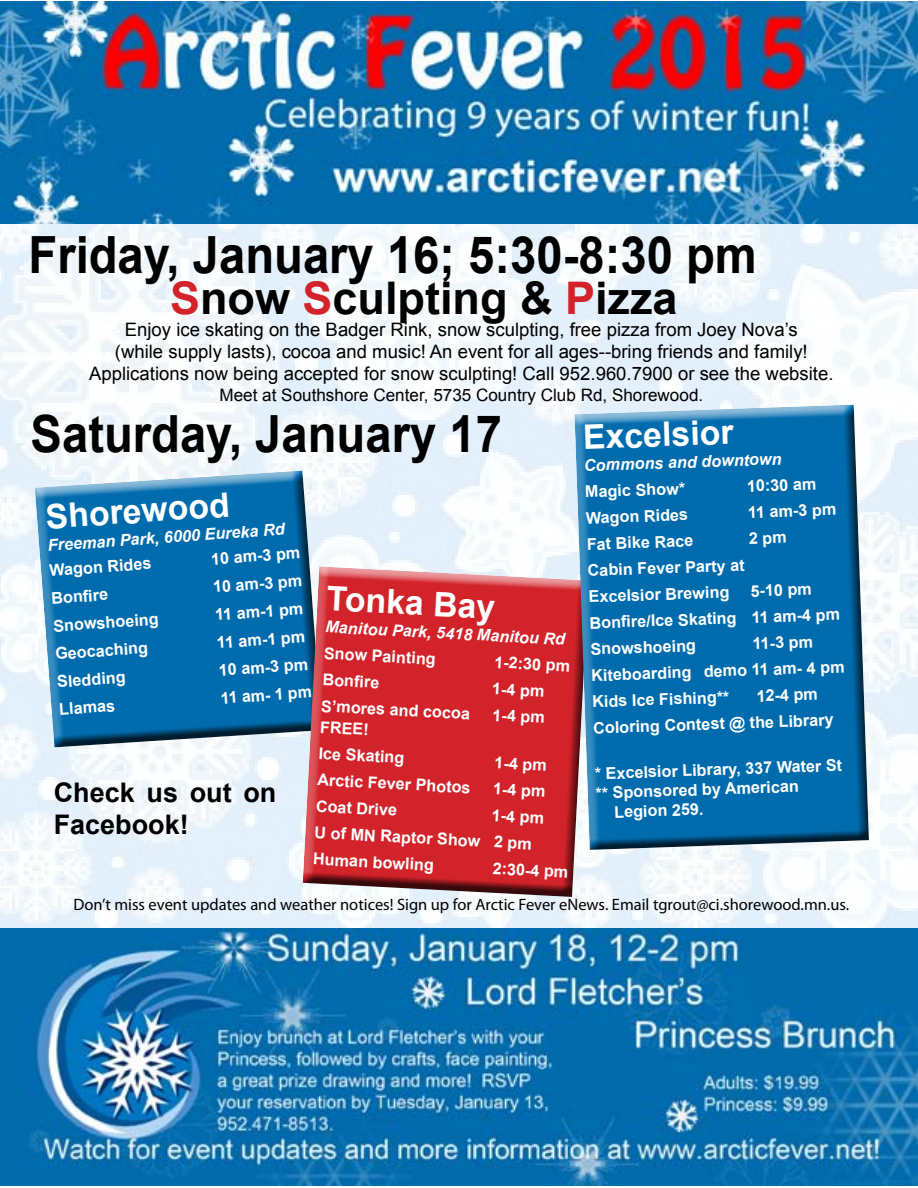
<style>
.page{position:relative;width:918px;height:1188px;background:#fff}
.page>*{position:absolute;margin:0;border:0;box-sizing:border-box;transform-origin:0 0}
.t1{font:700 51.3px "Arial";color:#000;scale:.92 1}
.t2{font:700 45px "Arial";color:#000}
.t3{font:700 33.9px "Arial";color:#fff}
.t4{font:700 27px/32.4px "Arial";color:#000}
.t5{font:18.6px "Arial";color:#000}
.t6{font:17.1px "Arial";color:#000}
.t7{font:16.5px "Myriad Pro";color:#000}
.t8{font:700 16.2px/26.2px "Arial";color:#fff}
.t9{font:italic 700 16.2px "Arial";color:#fff}
.s1{font-size:13.5px;color:#fff}
.s2{font-weight:700;font-size:13.5px;color:#fff}
.s3{color:#d2232a}
.s4{font-family:"Arial";font-weight:700;font-size:13.5px;color:#fff}
</style>
<div class="page">
<img style="left:0;top:223px;width:918px;height:706px">
<svg style="left:29px;top:467px;width:304px;height:284px;background:#2b83b8"></svg>
<svg style="left:297px;top:562px;width:303px;height:336px;background:#cb3a41"></svg>
<svg style="left:568px;top:400px;width:312px;height:451px;background:#2279b0"></svg>
<img style="left:0;top:2px;width:918px;height:221px">
<img style="left:0;top:929px;width:918px;height:257px">
<svg style="left:749px;top:532px;width:37px;height:15px"></svg>
<h1 class="t1" style="left:20px;top:221px;width:803px"><span class="s1">•</span> Friday, January 16; 5:30-8:30 pm</h1>
<p class="t5" style="left:116px;top:317px;width:684px"><span class="s2">•</span> Enjoy ice skating on the Badger Rink, snow sculpting, free pizza from Joey Nova’s</p>
<p class="t5" style="left:106px;top:339px;width:703px"><span class="s2">•</span> (while supply lasts), cocoa and music! An event for all ages--bring friends and family!</p>
<p class="t5" style="left:80px;top:361px;width:755px"><span class="s2">•</span> Applications now being accepted for snow sculpting! Call 952.960.7900 or see the website.</p>
<p class="t6" style="left:210px;top:383px;width:494px"><span class="s2">•</span> Meet at Southshore Center, 5735 Country Club Rd, Shorewood.</p>
<h2 class="t2" style="left:161px;top:268px;width:518px"><span class="s1">•</span> <span class="s3">S</span>now <span class="s3">S</span>culpting &amp; <span class="s3">P</span>izza</h2>
<h1 class="t1" style="left:22px;top:400px;width:524px"><span class="s1">•</span> Saturday, January 17</h1>
<h3 class="t3" style="left:44px;top:495px;width:186px;rotate:-4deg">Shorewood</h3>
<p class="t9" style="left:47px;top:535px;width:239px;rotate:-4deg">Freeman Park, 6000 Eureka Rd</p>
<p class="t8" style="left:49px;top:558px;width:104px;rotate:-4deg">Wagon Rides</p>
<p class="t8" style="left:210px;top:546px;width:91px;rotate:-4deg">10 am-3 pm</p>
<p class="t8" style="left:212px;top:574px;width:91px;rotate:-4deg">10 am-3 pm</p>
<h3 class="t3" style="left:328px;top:576px;width:170px;rotate:3deg">Tonka Bay</h3>
<p class="t8" style="left:51px;top:585px;width:58px;rotate:-4deg">Bonfi re</p>
<p class="t8" style="left:214px;top:602px;width:90px;rotate:-4deg">11 am-1 pm</p>
<p class="t8" style="left:52px;top:613px;width:107px;rotate:-4deg">Snowshoeing</p>
<p class="t9" style="left:326px;top:616px;width:242px;rotate:3deg">Manitou Park, 5418 Manitou Rd</p>
<p class="t8" style="left:325px;top:640px;width:113px;rotate:3deg">Snow Painting</p>
<p class="t8" style="left:495px;top:649px;width:77px;rotate:3deg">1-2:30 pm</p>
<p class="t8" style="left:323px;top:667px;width:58px;rotate:3deg">Bonfi re</p>
<p class="t8" style="left:216px;top:630px;width:90px;rotate:-4deg">11 am-1 pm</p>
<p class="t8" style="left:54px;top:641px;width:94px;rotate:-4deg">Geocaching</p>
<p class="t8" style="left:218px;top:658px;width:91px;rotate:-4deg">10 am-3 pm</p>
<p class="t8" style="left:56px;top:669px;width:70px;rotate:-4deg">Sledding</p>
<p class="t8" style="left:493px;top:676px;width:54px;rotate:3deg">1-4 pm</p>
<p class="t8" style="left:220px;top:686px;width:93px;rotate:-4deg">11 am- 1 pm</p>
<p class="t8" style="left:322px;top:693px;width:150px;rotate:3deg">S’mores and cocoa</p>
<p class="t8" style="left:493px;top:702px;width:54px;rotate:3deg">1-4 pm</p>
<p class="t8" style="left:58px;top:697px;width:57px;rotate:-4deg">Llamas</p>
<p class="t8" style="left:321px;top:714px;width:87px;rotate:3deg">FREE!<br>Ice Skating</p>
<p class="t8" style="left:495px;top:750px;width:54px;rotate:3deg">1-4 pm</p>
<p class="t8" style="left:318px;top:767px;width:155px;rotate:3deg">Arctic Fever Photos</p>
<p class="t8" style="left:494px;top:776px;width:54px;rotate:3deg">1-4 pm</p>
<p class="t8" style="left:317px;top:793px;width:83px;rotate:3deg">Coat Drive</p>
<h3 class="t4" style="left:54px;top:777px;width:224px;text-indent:-9px"><span class="s1">•</span> Check us out on<br>Facebook!</h3>
<p class="t8" style="left:317px;top:793px;width:230px;text-indent:176px;rotate:3deg">1-4 pm<br>U of MN Raptor Show 2 pm<br>Human bowling</p>
<p class="t8" style="left:493px;top:856px;width:77px;rotate:3deg">2:30-4 pm</p>
<h3 class="t3" style="left:582px;top:415px;width:152px;rotate:-2deg">Excelsior</h3>
<p class="t9" style="left:584px;top:455px;width:199px;rotate:-2deg">Commons and downtown</p>
<p class="t8" style="left:585px;top:479px;width:102px;rotate:-2deg">Magic Show*</p>
<p class="t8" style="left:746px;top:473px;width:71px;rotate:-2deg">10:30 am</p>
<p class="t8" style="left:585px;top:505px;width:104px;rotate:-2deg">Wagon Rides</p>
<p class="t8" style="left:747px;top:500px;width:90px;rotate:-2deg">11 am-3 pm</p>
<p class="t8" style="left:586px;top:532px;width:108px;rotate:-2deg">Fat Bike Race</p>
<p class="t8" style="left:587px;top:558px;width:159px;rotate:-2deg">Cabin Fever Party at<br>Excelsior Brewing</p>
<p class="t8" style="left:588px;top:584px;width:252px;text-indent:162px;rotate:-2deg">5-10 pm<br>Bonfi re/Ice Skating 11 am-4 pm<br>Snowshoeing</p>
<p class="t8" style="left:590px;top:637px;width:255px;text-indent:162px;rotate:-2deg">11-3 pm<br>Kiteboarding demo 11 am- 4 pm<br>Kids Ice Fishing**</p>
<p class="t8" style="left:592px;top:689px;width:242px;text-indent:164px;rotate:-2deg">12-4 pm<br>Coloring Contest @ the Library</p>
<p class="t8" style="left:594px;top:761px;width:249px;rotate:-2deg">* Excelsior Library, 337 Water St</p>
<p class="t8" style="left:595px;top:780px;width:205px;rotate:-2deg">** Sponsored by American</p>
<p class="t8" style="left:614px;top:799px;width:91px;rotate:-2deg">Legion 259.</p>
<p class="t7" style="left:65px;top:894px;width:786px"><span class="s4">•</span> Don’t miss event updates and weather notices! Sign up for Arctic Fever eNews. Email tgrout@ci.shorewood.mn.us.</p>
</div>
